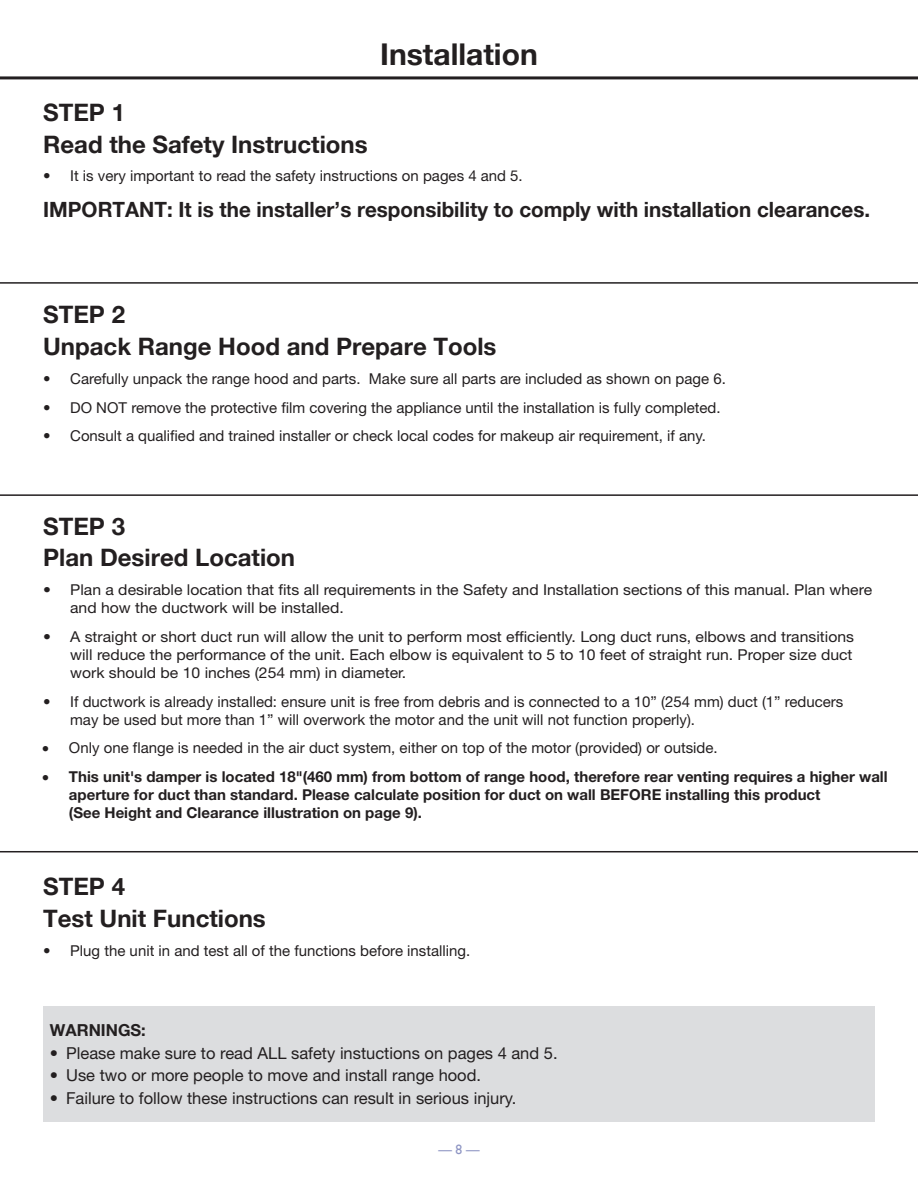
<style>
.page{position:relative;width:918px;height:1188px;background:#fff}
.page>*{position:absolute;margin:0;border:0;box-sizing:border-box;transform-origin:0 0}
.t1{font:700 30px "Helvetica Neue LT Std";color:#231f20}
.t2{font:700 24px "Helvetica Neue LT Std";color:#231f20}
.t3{font:700 21px "Helvetica Neue LT Std";color:#231f20}
.B__body_copy{font:16.5px "Helvetica Neue LT Std";color:#231f20}
.B__body_copy-2{font:700 16.5px "Helvetica Neue LT Std";color:#231f20}
.t4{font:15px/18px "Helvetica Neue LT Std";color:#231f20}
.t5{font:15px/18px "Helvetica Neue LT Std";color:#231f20;scale:1.05 1}
.t6{font:700 15px/18px "Helvetica Neue LT Std";color:#231f20}
.t7{font:13.5px "Gill Sans";color:#8e95c3}
.s1{font-weight:400}
</style>
<div class="page">
<hr style="left:0;top:76px;width:918px;height:3px;background:#231f20">
<hr style="left:0;top:282px;width:918px;height:2px;background:#231f20">
<hr style="left:0;top:494px;width:918px;height:2px;background:#231f20">
<hr style="left:0;top:851px;width:918px;height:1px;background:#231f20">
<div style="left:43px;top:1007px;width:832px;height:115px;background:#dcdddf"></div>
<p class="t1" style="left:380px;top:35px;width:159px">Installation</p>
<p class="t2" style="left:43px;top:97px;width:83px">STEP 1</p>
<p class="t2" style="left:43px;top:129px;width:326px">Read the Safety Instructions</p>
<p class="t4" style="left:43px;top:167px;width:481px">• It is very important to read the safety instructions on pages 4 and 5.</p>
<p class="t3" style="left:43px;top:197px;width:829px">IMPORTANT: It is the installer’s responsibility to comply with installation clearances.</p>
<p class="t2" style="left:43px;top:300px;width:83px">STEP 2</p>
<p class="t2" style="left:43px;top:332px;width:455px">Unpack Range Hood and Prepare Tools</p>
<p class="t4" style="left:43px;top:369px;width:684px">• Carefully unpack the range hood and parts. Make sure all parts are included as shown on page 6.</p>
<p class="t4" style="left:43px;top:398px;width:679px">• DO NOT remove the protective film covering the appliance until the installation is fully completed.</p>
<p class="t4" style="left:43px;top:427px;width:664px">• Consult a qualified and trained installer or check local codes for makeup air requirement, if any.</p>
<p class="t2" style="left:43px;top:511px;width:83px">STEP 3</p>
<p class="t2" style="left:43px;top:543px;width:253px">Plan Desired Location</p>
<p class="t5" style="left:70px;top:581px;width:765px;text-indent:-27px">• Plan a desirable location that fits all requirements in the Safety and Installation sections of this manual. Plan where and how the ductwork will be installed.</p>
<p class="t5" style="left:70px;top:628px;width:748px;text-align:justify;text-indent:-27px">• A straight or short duct run will allow the unit to perform most efficiently. Long duct runs, elbows and transitions will reduce the performance of the unit. Each elbow is equivalent to 5 to 10 feet of straight run. Proper size duct work should be 10 inches (254 mm) in diameter.</p>
<p class="t4" style="left:70px;top:692px;width:775px;text-indent:-27px">• If ductwork is already installed: ensure unit is free from debris and is connected to a 10” (254 mm) duct (1” reducers may be used but more than 1” will overwork the motor and the unit will not function properly).</p>
<p class="t4" style="left:42px;top:739px;width:677px">• Only one flange is needed in the air duct system, either on top of the motor (provided) or outside.</p>
<p class="t6" style="left:69px;top:767px;width:820px;text-indent:-27px"><span class="s1">•</span> This unit's damper is located 18"(460 mm) from bottom of range hood, therefore rear venting requires a higher wall aperture for duct than standard. Please calculate position for duct on wall BEFORE installing this product<br>(See Height and Clearance illustration on page 9).</p>
<p class="t2" style="left:43px;top:872px;width:83px">STEP 4</p>
<p class="t2" style="left:43px;top:904px;width:224px">Test Unit Functions</p>
<p class="t4" style="left:43px;top:941px;width:429px">• Plug the unit in and test all of the functions before installing.</p>
<p class="B__body_copy-2" style="left:50px;top:1020px;width:97px">WARNINGS:</p>
<p class="B__body_copy" style="left:50px;top:1043px;width:509px">• Please make sure to read ALL safety instuctions on pages 4 and 5.</p>
<p class="B__body_copy" style="left:50px;top:1066px;width:433px">• Use two or more people to move and install range hood.</p>
<p class="B__body_copy" style="left:50px;top:1088px;width:468px">• Failure to follow these instructions can result in serious injury.</p>
<p class="t7" style="left:438px;top:1142px;width:43px">— 8 —</p>
</div>
